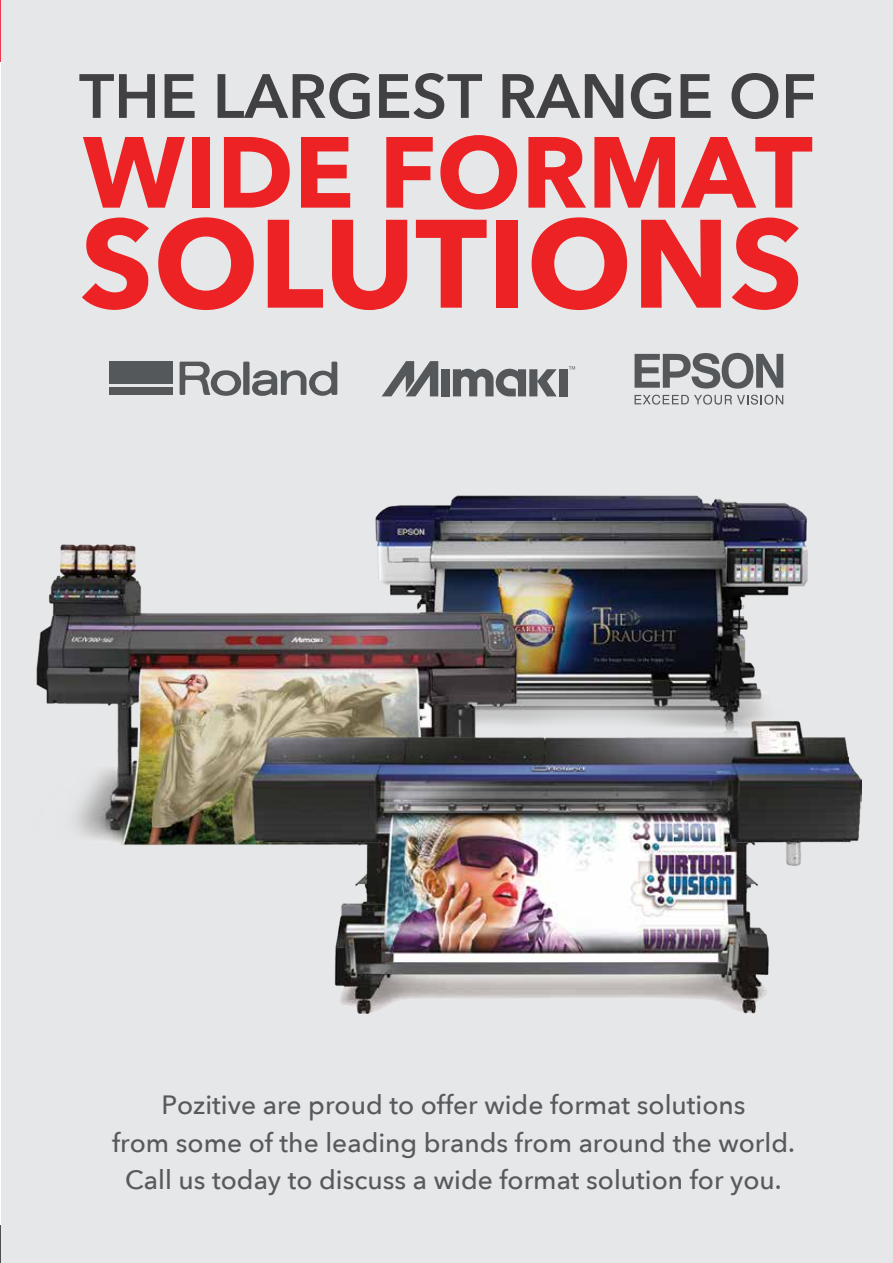
<style>
.page{position:relative;width:893px;height:1263px;background:#fff}
.page>*{position:absolute;margin:0;border:0;box-sizing:border-box;transform-origin:0 0}
.t1{font:700 124.2px "Avenir Next";color:#ec2224}
.t2{font:700 99.75px "Avenir Next";color:#ec2224}
.t3{font:600 61.8px "Avenir Next";color:#414042}
.t4{font:500 26.4px/37.2px "Avenir Next";color:#58595b;text-align:center}
</style>
<div class="page">
<hr style="left:0;top:0;width:1px;height:61px;background:#ee3750">
<div style="left:1px;top:0;width:892px;height:1263px;background:#e6e7e8"></div>
<img style="left:36px;top:496px;width:825px;height:517px">
<div style="left:243px;top:362px;width:7px;height:33px;background:#55585b"></div>
<svg style="left:252px;top:362px;width:85px;height:34px"></svg>
<svg style="left:180px;top:362px;width:61px;height:34px"></svg>
<div style="left:110px;top:387px;width:63px;height:8px;background:#55585b"></div>
<div style="left:110px;top:362px;width:63px;height:22px;background:#55585b"></div>
<div style="left:559px;top:369px;width:8px;height:27px;background:#55585b"></div>
<div style="left:441px;top:369px;width:9px;height:27px;background:#55585b"></div>
<svg style="left:382px;top:361px;width:56px;height:35px"></svg>
<svg style="left:453px;top:369px;width:104px;height:27px"></svg>
<svg style="left:569px;top:366px;width:6px;height:4px"></svg>
<svg style="left:635px;top:353px;width:148px;height:36px"></svg>
<svg style="left:635px;top:395px;width:148px;height:10px"></svg>
<h3 class="t3" style="left:79px;top:43px;width:739px">THE LARGEST RANGE OF</h3>
<h2 class="t2" style="left:83px;top:86px;width:731px">WIDE FORMAT</h2>
<h1 class="t1" style="left:80px;top:157px;width:725px">SOLUTIONS</h1>
<p class="t4" style="left:112px;top:1085px;width:684px">Pozitive are proud to offer wide format solutions<br>from some of the leading brands from around the world.<br>Call us today to discuss a wide format solution for you.</p>
</div>
